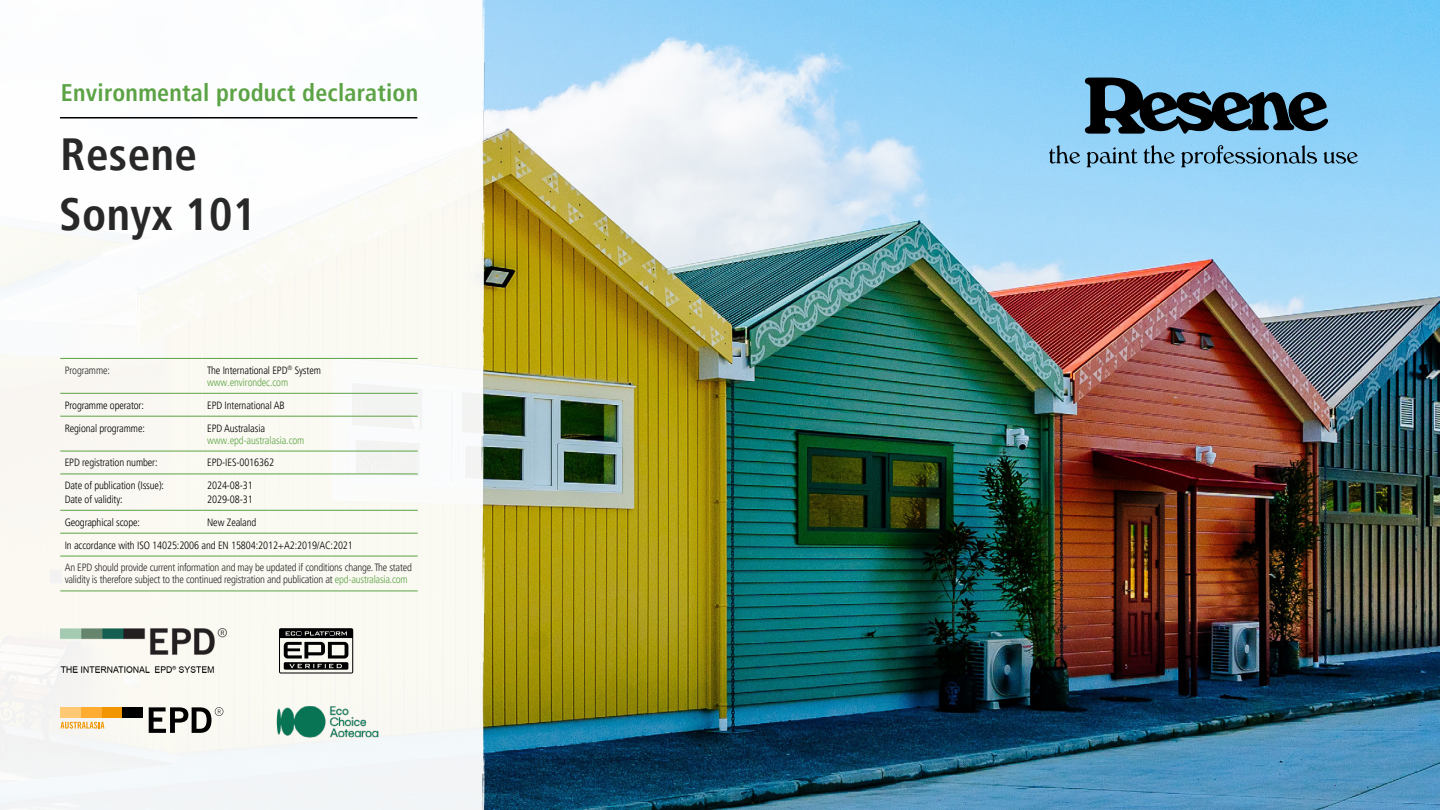
<style>
.page{position:relative;width:1440px;height:810px;background:#fff}
.page>*{position:absolute;margin:0;border:0;box-sizing:border-box;transform-origin:0 0}
.t1{font:700 condensed 45px/60px "Frutiger LT Pro";letter-spacing:.01em;color:#282828}
.t2{font:700 condensed 24px "Frutiger LT Pro";letter-spacing:.01em;color:#5ca345}
.t3{font:300 condensed 10.5px/13.5px "Frutiger LT Pro";letter-spacing:-.01em;color:#000}
.t4{font:300 condensed 10.5px/12px "Frutiger LT Pro";letter-spacing:-.02em;color:#282828}
.t5{font:300 condensed 10.5px "Frutiger LT Pro";letter-spacing:-.01em;color:#5ca345}
.s1{color:#5ca345}
</style>
<div class="page">
<img style="left:502px;top:0;width:938px;height:810px">
<img style="left:207px;top:0;width:295px;height:810px">
<img style="left:272px;top:700px;width:112px;height:43px">
<hr style="left:60px;top:117px;width:357px;height:1px;background:#000">
<svg style="left:1085px;top:78px;width:243px;height:56px;background:#45687d"></svg>
<svg style="left:1049px;top:145px;width:309px;height:22px;background:#78aac8"></svg>
<svg style="left:279px;top:628px;width:74px;height:46px"></svg>
<img style="left:60px;top:628px;width:166px;height:45px">
<svg style="left:61px;top:722px;width:43px;height:7px"></svg>
<div style="left:102px;top:707px;width:21px;height:11px;background:#f19600"></div>
<div style="left:81px;top:707px;width:21px;height:11px;background:#ffac33"></div>
<div style="left:61px;top:707px;width:20px;height:11px;background:#fec972"></div>
<div style="left:122px;top:707px;width:21px;height:11px;background:#000"></div>
<svg style="left:149px;top:707px;width:74px;height:26px"></svg>
<hr style="left:60px;top:358px;width:143px;height:1px;background:#5ca345">
<hr style="left:203px;top:358px;width:215px;height:1px;background:#5ca345">
<hr style="left:60px;top:393px;width:143px;height:1px;background:#5ca345">
<hr style="left:203px;top:393px;width:215px;height:1px;background:#5ca345">
<hr style="left:60px;top:416px;width:143px;height:1px;background:#5ca345">
<hr style="left:203px;top:416px;width:215px;height:1px;background:#5ca345">
<hr style="left:60px;top:451px;width:143px;height:1px;background:#5ca345">
<hr style="left:203px;top:451px;width:215px;height:1px;background:#5ca345">
<hr style="left:60px;top:474px;width:143px;height:1px;background:#5ca345">
<hr style="left:203px;top:474px;width:215px;height:1px;background:#5ca345">
<hr style="left:60px;top:510px;width:143px;height:1px;background:#5ca345">
<hr style="left:203px;top:510px;width:215px;height:1px;background:#5ca345">
<hr style="left:60px;top:533px;width:143px;height:1px;background:#5ca345">
<hr style="left:203px;top:533px;width:215px;height:1px;background:#5ca345">
<hr style="left:60px;top:556px;width:143px;height:1px;background:#5ca345">
<hr style="left:203px;top:556px;width:215px;height:1px;background:#5ca345">
<hr style="left:60px;top:591px;width:143px;height:1px;background:#5ca345">
<hr style="left:203px;top:591px;width:215px;height:1px;background:#5ca345">
<h2 class="t2" style="left:61px;top:79px;width:359px">Environmental product declaration</h2>
<h1 class="t1" style="left:59px;top:125px;width:199px">Resene<br>Sonyx 101</h1>
<p class="t4" style="left:65px;top:364px;width:47px">Programme:</p>
<p class="t3" style="left:207px;top:364px;width:115px;line-height:12px">The International EPD<sup>®</sup> System <span class="s1">www.environdec.com</span></p>
<p class="t3" style="left:65px;top:398px;width:81px">Programme operator:</p>
<p class="t3" style="left:207px;top:398px;width:79px">EPD International AB</p>
<p class="t3" style="left:65px;top:421px;width:82px">Regional programme:</p>
<p class="t3" style="left:207px;top:421px;width:59px">EPD Australasia</p>
<p class="t5" style="left:207px;top:434px;width:99px">www.epd-australasia.com</p>
<p class="t3" style="left:65px;top:456px;width:94px">EPD registration number:</p>
<p class="t3" style="left:207px;top:456px;width:68px">EPD-IES-0016362</p>
<p class="t3" style="left:65px;top:479px;width:101px">Date of publication (Issue):<br>Date of validity:</p>
<p class="t3" style="left:207px;top:479px;width:47px">2024-08-31<br>2029-08-31</p>
<p class="t3" style="left:65px;top:515px;width:77px">Geographical scope:</p>
<p class="t3" style="left:65px;top:511px;width:290px;line-height:22.9px;text-indent:142px">New Zealand<br>In accordance with ISO 14025:2006 and EN 15804:2012+A2:2019/AC:2021</p>
<p class="t4" style="left:65px;top:562px;width:349px">An EPD should provide current information and may be updated if conditions change. The stated validity is therefore subject to the continued registration and publication at <span class="s1">epd-australasia.com</span></p>
</div>
